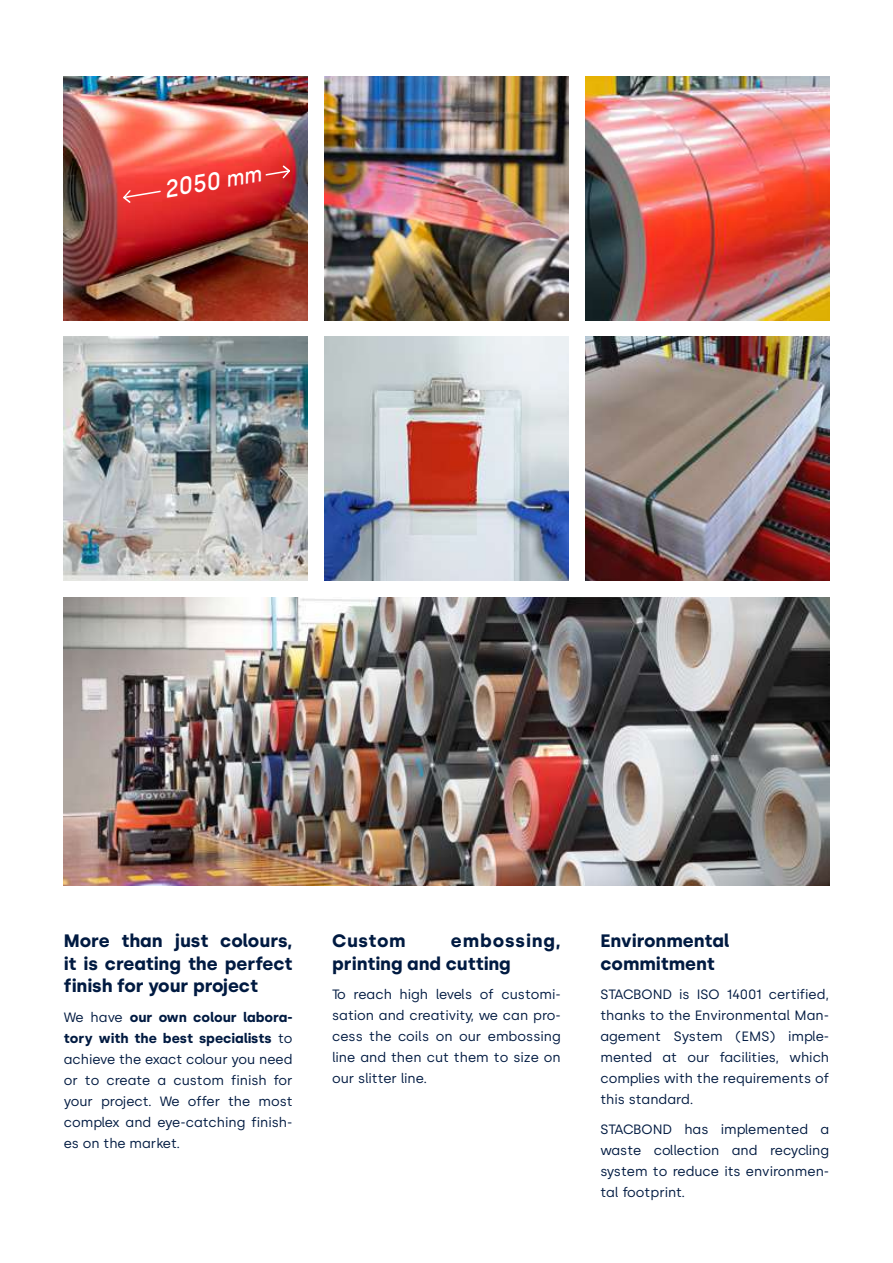
<style>
.page{position:relative;width:893px;height:1263px;background:#fff}
.page>*{position:absolute;margin:0;border:0;box-sizing:border-box;transform-origin:0 0}
.t1{font:italic 500 24.45px "Silka";color:#fff;scale:.95 1}
.t2{font:700 18px/22.5px "Silka";color:#001a41}
.t3{font:13.5px/21px "Silka";color:#001a41;text-align:justify}
.s1{font-size:22.05px}
.s2{font-weight:700}
</style>
<div class="page">
<img style="left:64px;top:77px;width:244px;height:243px">
<img style="left:64px;top:337px;width:244px;height:244px">
<img style="left:325px;top:337px;width:243px;height:244px">
<img style="left:585px;top:336px;width:244px;height:245px">
<svg style="left:122px;top:188px;width:40px;height:18px"></svg>
<svg style="left:265px;top:163px;width:27px;height:17px"></svg>
<img style="left:64px;top:597px;width:765px;height:289px">
<img style="left:585px;top:77px;width:244px;height:243px">
<img style="left:325px;top:77px;width:243px;height:244px">
<h1 class="t1" style="left:161px;top:175px;width:105px;rotate:-10deg">2050 <span class="s1">mm</span></h1>
<h2 class="t2" style="left:64px;top:930px;width:230px;text-align:justify">More than just colours, it is creating the perfect finish for your project</h2>
<p class="t3" style="left:64px;top:1006px;width:230px">We have <span class="s2">our own colour labora&shy;tory with the best specialists</span> to achieve the exact colour you need or to create a custom finish for your project. We offer the most complex and eye-catching finish&shy;es on the market.</p>
<h2 class="t2" style="left:332px;top:930px;width:230px;text-indent:119px">embossing, printing and cutting</h2>
<p class="t3" style="left:332px;top:984px;width:230px">To reach high levels of customi&shy;sation and creativity, we can pro&shy;cess the coils on our embossing line and then cut them to size on our slitter line.</p>
<h2 class="t2" style="left:332px;top:930px;width:75px">Custom</h2>
<h2 class="t2" style="left:600px;top:930px;width:131px">Environmental commitment</h2>
<p class="t3" style="left:600px;top:984px;width:230px">STACBOND is ISO 14001 certified, thanks to the Environmental Man&shy;agement System (EMS) imple&shy;mented at our facilities, which complies with the requirements of this standard.</p>
<p class="t3" style="left:600px;top:1119px;width:230px">STACBOND has implemented a waste collection and recycling system to reduce its environmen&shy;tal footprint.</p>
</div>
